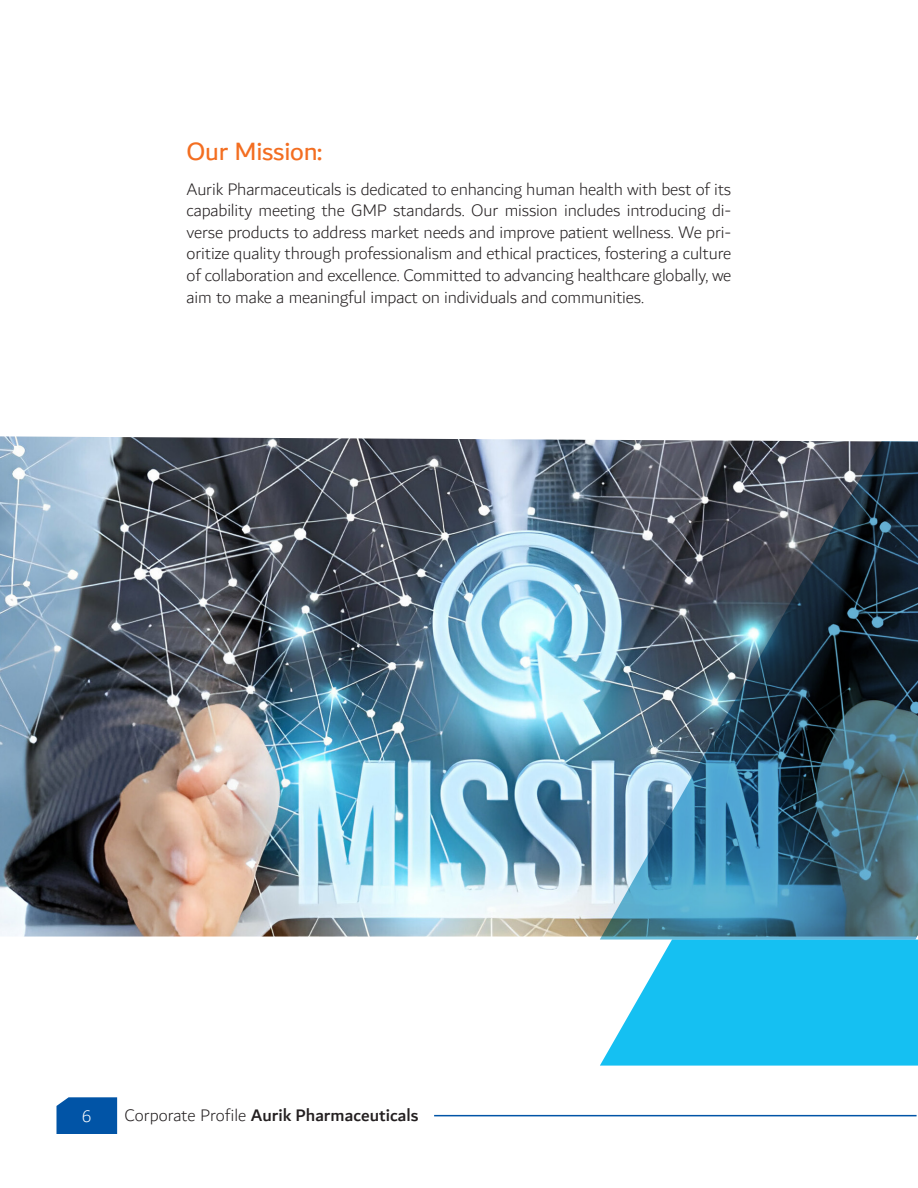
<style>
.page{position:relative;width:918px;height:1188px;background:#fff}
.page>*{position:absolute;margin:0;border:0;box-sizing:border-box;transform-origin:0 0}
.t1{font:27px "Dubai";letter-spacing:-.01em;color:#f36e21}
.t2{font:300 18px/21.6px "Dubai";letter-spacing:-.01em;color:#231f20;text-align:justify}
.t3{font:500 18px "Dubai";color:#231f20}
.t4{font:300 18px "Dubai";color:#fff}
.s1{font-weight:300}
</style>
<div class="page">
<hr style="left:434px;top:1115px;width:483px;height:1px;background:#0154a6">
<div style="left:57px;top:1097px;width:60px;height:37px;background:#0154a6"></div>
<svg style="left:600px;top:941px;width:318px;height:125px;background:#30c7f3"></svg>
<img style="left:0;top:436px;width:918px;height:505px">
<img style="left:600px;top:441px;width:318px;height:499px">
<p class="t1" style="left:187px;top:135px;width:137px">Our Mission:</p>
<p class="t2" style="left:187px;top:178px;width:546px">Aurik Pharmaceuticals is dedicated to enhancing human health with best of its capability meeting the GMP standards. Our mission includes introducing di&shy;verse products to address market needs and improve patient wellness. We pri&shy;oritize quality through professionalism and ethical practices, fostering a culture of collaboration and excellence. Committed to advancing healthcare globally, we aim to make a meaningful impact on individuals and communities.</p>
<p class="t4" style="left:82px;top:1103px;width:11px">6</p>
<p class="t3" style="left:125px;top:1104px;width:295px"><span class="s1">Corporate Profile</span> Aurik Pharmaceuticals</p>
</div>
